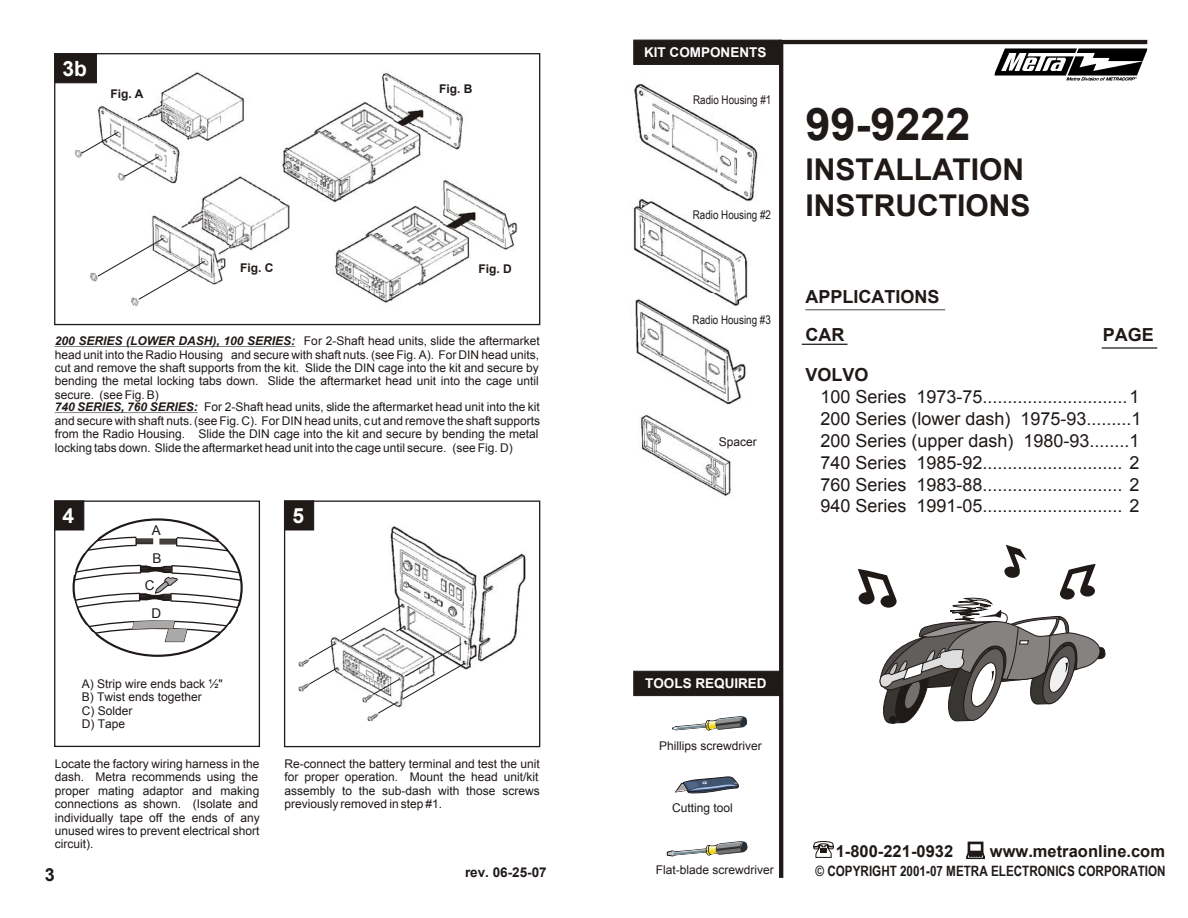
<style>
.page{position:relative;width:1188px;height:918px;background:#fff}
.page>*{position:absolute;margin:0;border:0;box-sizing:border-box;transform-origin:0 0}
.t1{font:700 45px "Arial";color:#1f1917}
.t2{font:700 30px/36.2px "Arial";color:#1f1917}
.t3{font:700 21px "Arial";color:#fff}
.t4{font:18px/21.9px "Arial";color:#1f1917;text-align:justify}
.t5{font:700 18px/37.8px "Arial";color:#1f1917}
.t6{font:700 16.5px "Arial";color:#1f1917}
.t7{font:700 14.25px "Arial Narrow";color:#1f1917}
.t8{font:700 13.5px "Arial";color:#fff}
.t9{font:700 13.5px "Arial";color:#1f1917}
.t10{font:13.5px/28.2px "Arial";color:#1f1917}
.t11{font:12px/13.4px "Arial";color:#1f1917}
.t12{font:12px "Arial Narrow";color:#1f1917}
.t13{font:700 12px "Arial";color:#1f1917}
.s1{font-weight:700;font-style:italic}
</style>
<div class="page">
<div style="left:634px;top:40px;width:147px;height:24px;background:#1f1917"></div>
<div style="left:634px;top:40px;width:147px;height:25px;border:1px solid #1f1917"></div>
<div style="left:54px;top:501px;width:206px;height:246px;border:1px solid #1f1917"></div>
<div style="left:55px;top:501px;width:29px;height:29px;background:#1f1917"></div>
<div style="left:285px;top:501px;width:29px;height:29px;background:#1f1917"></div>
<div style="left:284px;top:501px;width:30px;height:29px;border:1px solid #1f1917"></div>
<svg style="left:70px;top:509px;width:173px;height:133px"></svg>
<div style="left:284px;top:501px;width:256px;height:246px;border:1px solid #1f1917"></div>
<div style="left:54px;top:53px;width:486px;height:272px;border:1px solid #1f1917"></div>
<div style="left:55px;top:54px;width:41px;height:29px;background:#1f1917"></div>
<div style="left:55px;top:54px;width:42px;height:29px;border:1px solid #1f1917"></div>
<img style="left:634px;top:84px;width:124px;height:107px">
<svg style="left:653px;top:103px;width:86px;height:85px"></svg>
<img style="left:652px;top:102px;width:86px;height:84px">
<img style="left:633px;top:191px;width:122px;height:108px">
<img style="left:641px;top:414px;width:90px;height:82px">
<img style="left:633px;top:293px;width:113px;height:112px">
<div style="left:634px;top:671px;width:147px;height:25px;background:#1f1917"></div>
<div style="left:634px;top:671px;width:147px;height:25px;border:1px solid #1f1917"></div>
<svg style="left:667px;top:841px;width:81px;height:15px"></svg>
<svg style="left:672px;top:716px;width:75px;height:15px"></svg>
<svg style="left:675px;top:776px;width:64px;height:17px"></svg>
<svg style="left:55px;top:346px;width:240px;height:1px"></svg>
<svg style="left:55px;top:413px;width:142px;height:1px"></svg>
<img style="left:334px;top:206px;width:136px;height:97px">
<img style="left:440px;top:180px;width:78px;height:71px">
<img style="left:201px;top:176px;width:89px;height:75px">
<svg style="left:226px;top:247px;width:3px;height:4px"></svg>
<img style="left:152px;top:211px;width:74px;height:74px">
<svg style="left:90px;top:238px;width:115px;height:68px"></svg>
<img style="left:382px;top:72px;width:81px;height:78px">
<img style="left:394px;top:84px;width:58px;height:56px">
<img style="left:280px;top:98px;width:148px;height:108px">
<img style="left:394px;top:109px;width:31px;height:17px">
<img style="left:160px;top:72px;width:85px;height:70px">
<img style="left:98px;top:103px;width:91px;height:81px">
<svg style="left:74px;top:115px;width:94px;height:67px"></svg>
<img style="left:390px;top:526px;width:136px;height:144px">
<svg style="left:298px;top:605px;width:168px;height:116px"></svg>
<img style="left:443px;top:210px;width:35px;height:19px">
<svg style="left:775px;top:39px;width:383px;height:839px"></svg>
<h3 class="t3" style="left:62px;top:56px;width:26px">3b</h3>
<p class="t13" style="left:110px;top:87px;width:34px">Fig. A</p>
<p class="t13" style="left:439px;top:82px;width:35px">Fig. B</p>
<p class="t13" style="left:240px;top:261px;width:35px">Fig. C</p>
<p class="t13" style="left:478px;top:262px;width:35px">Fig. D</p>
<p class="t11" style="left:55px;top:334px;width:487px"><span class="s1">200 SERIES (LOWER DASH), 100 SERIES:</span> For 2-Shaft head units, slide the aftermarket head unit into the Radio Housing and secure with shaft nuts. (see Fig. A). For DIN head units, cut and remove the shaft supports from the kit. Slide the DIN cage into the kit and secure by bending the metal locking tabs down. Slide the aftermarket head unit into the cage until secure. (see Fig. B)<br><span class="s1">740 SERIES, 760 SERIES:</span> For 2-Shaft head units, slide the aftermarket head unit into the kit and secure with shaft nuts. (see Fig. C). For DIN head units, cut and remove the shaft supports from the Radio Housing. Slide the DIN cage into the kit and secure by bending the metal locking tabs down. Slide the aftermarket head unit into the cage until secure. (see Fig. D)</p>
<h3 class="t3" style="left:62px;top:504px;width:13px">4</h3>
<h3 class="t3" style="left:292px;top:504px;width:13px">5</h3>
<p class="t10" style="left:152px;top:516px;width:11px">A<br>B</p>
<p class="t10" style="left:145px;top:571px;width:18px;line-height:27.8px;text-align:center">C<br>D</p>
<p class="t11" style="left:82px;top:677px;width:142px">A) Strip wire ends back ½"<br>B) Twist ends together<br>C) Solder<br>D) Tape</p>
<p class="t11" style="left:55px;top:757px;width:207px">Locate the factory wiring harness in the dash. Metra recommends using the proper mating adaptor and making connections as shown. (Isolate and individually tape off the ends of any unused wires to prevent electrical short circuit).</p>
<p class="t11" style="left:285px;top:757px;width:257px;text-align:justify">Re-connect the battery terminal and test the unit for proper operation. Mount the head unit/kit assembly to the sub-dash with those screws previously removed in step #1.</p>
<p class="t8" style="left:644px;top:45px;width:124px">KIT COMPONENTS</p>
<p class="t12" style="left:693px;top:93px;width:80px">Radio Housing #1</p>
<p class="t12" style="left:693px;top:208px;width:80px">Radio Housing #2</p>
<p class="t12" style="left:693px;top:313px;width:80px">Radio Housing #3</p>
<p class="t11" style="left:719px;top:436px;width:40px">Spacer</p>
<h1 class="t1" style="left:805px;top:99px;width:167px">99-9222</h1>
<h2 class="t2" style="left:805px;top:151px;width:226px">INSTALLATION<br>INSTRUCTIONS</h2>
<h3 class="t5" style="left:805px;top:278px;width:136px">APPLICATIONS<br>CAR</h3>
<h3 class="t5" style="left:1103px;top:316px;width:53px">PAGE</h3>
<h3 class="t5" style="left:805px;top:356px;width:65px">VOLVO</h3>
<p class="t4" style="left:820px;top:386px;width:323px">100 Series 1973-75.............................1<br>200 Series (lower dash) 1975-93.........1<br>200 Series (upper dash) 1980-93........1<br>740 Series 1985-92............................ 2<br>760 Series 1983-88............................ 2</p>
<h3 class="t4" style="left:820px;top:495px;width:320px">940 Series 1991-05............................ 2</h3>
<p class="t8" style="left:645px;top:676px;width:123px">TOOLS REQUIRED</p>
<p class="t11" style="left:659px;top:739px;width:104px">Phillips screwdriver</p>
<p class="t11" style="left:672px;top:801px;width:62px">Cutting tool</p>
<h3 class="t6" style="left:836px;top:842px;width:119px">1-800-221-0932</h3>
<h3 class="t6" style="left:990px;top:842px;width:177px">www.metraonline.com</h3>
<h3 class="t5" style="left:45px;top:855px;width:12px">3</h3>
<p class="t9" style="left:465px;top:865px;width:83px">rev. 06-25-07</p>
<p class="t7" style="left:816px;top:863px;width:352px">© COPYRIGHT 2001-07 METRA ELECTRONICS CORPORATION</p>
<p class="t11" style="left:656px;top:863px;width:120px">Flat-blade screwdriver</p>
</div>
